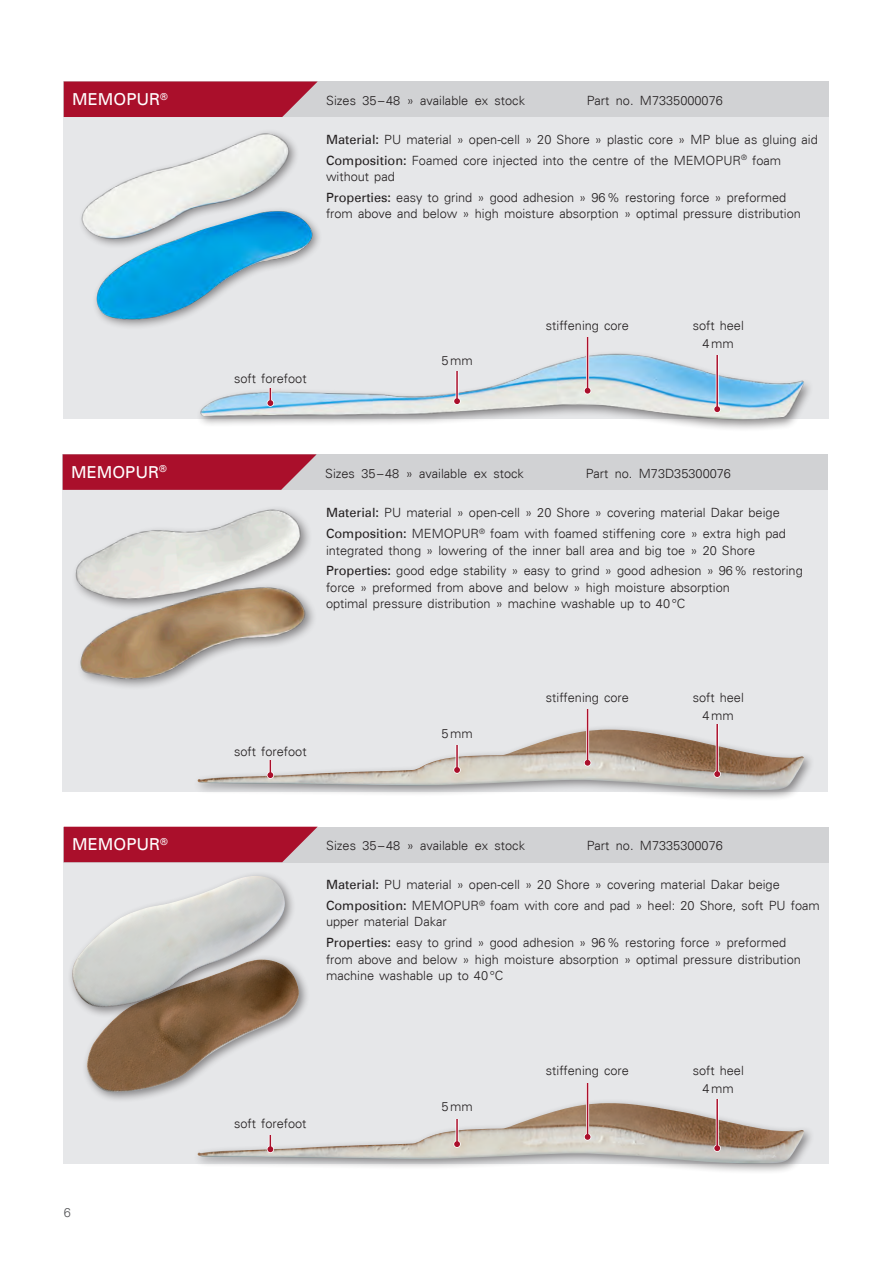
<style>
.page{position:relative;width:893px;height:1263px;background:#fff}
.page>*{position:absolute;margin:0;border:0;box-sizing:border-box;transform-origin:0 0}
.t1{font:16.5px "Univers";color:#fff}
.t2{font:300 12.75px/20.7px "Univers";color:#231f20}
.t3{font:300 12.75px "Univers";color:#57585a}
.s1{font-weight:400}
</style>
<div class="page">
<div style="left:64px;top:862px;width:765px;height:302px;background:#e6e7e9"></div>
<div style="left:193px;top:1098px;width:622px;height:77px;background:#231f20;opacity:.5"></div>
<img style="left:198px;top:1103px;width:606px;height:60px">
<div style="left:63px;top:490px;width:765px;height:301px;background:#e6e7e9"></div>
<div style="left:193px;top:724px;width:622px;height:77px;background:#231f20;opacity:.5"></div>
<img style="left:198px;top:730px;width:606px;height:60px">
<div style="left:64px;top:827px;width:765px;height:35px;background:#d1d2d4"></div>
<div style="left:81px;top:954px;width:229px;height:150px;background:#231f20;opacity:.5"></div>
<img style="left:87px;top:959px;width:212px;height:133px">
<div style="left:67px;top:871px;width:229px;height:148px;background:#231f20;opacity:.5"></div>
<img style="left:72px;top:876px;width:213px;height:131px">
<svg style="left:64px;top:827px;width:254px;height:35px;background:#ac1c36"></svg>
<div style="left:63px;top:454px;width:765px;height:36px;background:#d1d2d4"></div>
<img style="left:62px;top:688px;width:370px;height:73px">
<img style="left:62px;top:383px;width:252px;height:305px">
<div style="left:64px;top:117px;width:765px;height:302px;background:#e6e7e9"></div>
<img style="left:192px;top:353px;width:618px;height:109px">
<div style="left:64px;top:82px;width:765px;height:35px;background:#d1d2d4"></div>
<svg style="left:64px;top:82px;width:253px;height:35px;background:#ac1c36"></svg>
<img style="left:63px;top:265px;width:222px;height:61px">
<img style="left:63px;top:117px;width:256px;height:148px">
<div style="left:267px;top:399px;width:7px;height:8px;border:2px solid #fff;border-radius:50%"></div>
<svg style="left:267px;top:389px;width:6px;height:17px"></svg>
<hr style="left:456px;top:371px;width:3px;height:31px;background:#fff">
<div style="left:453px;top:398px;width:8px;height:7px;border:2px solid #fff;border-radius:50%"></div>
<hr style="left:456px;top:371px;width:2px;height:31px;background:#aa0f2b">
<svg style="left:454px;top:398px;width:6px;height:6px"></svg>
<hr style="left:586px;top:337px;width:3px;height:55px;background:#fff">
<div style="left:584px;top:387px;width:7px;height:7px;border:2px solid #fff;border-radius:50%"></div>
<hr style="left:587px;top:337px;width:1px;height:55px;background:#aa0f2b">
<svg style="left:585px;top:388px;width:5px;height:6px"></svg>
<hr style="left:716px;top:356px;width:3px;height:54px;background:#fff">
<div style="left:714px;top:406px;width:7px;height:7px;border:2px solid #fff;border-radius:50%"></div>
<hr style="left:716px;top:356px;width:2px;height:54px;background:#aa0f2b">
<svg style="left:714px;top:406px;width:6px;height:6px"></svg>
<div style="left:267px;top:771px;width:7px;height:8px;border:2px solid #fff;border-radius:50%"></div>
<svg style="left:267px;top:761px;width:6px;height:17px"></svg>
<hr style="left:456px;top:745px;width:3px;height:26px;background:#fff">
<div style="left:453px;top:766px;width:8px;height:8px;border:2px solid #fff;border-radius:50%"></div>
<hr style="left:456px;top:745px;width:2px;height:26px;background:#aa0f2b">
<svg style="left:454px;top:767px;width:6px;height:6px"></svg>
<hr style="left:586px;top:709px;width:3px;height:55px;background:#fff">
<div style="left:584px;top:759px;width:7px;height:7px;border:2px solid #fff;border-radius:50%"></div>
<hr style="left:587px;top:709px;width:1px;height:55px;background:#aa0f2b">
<svg style="left:585px;top:760px;width:5px;height:6px"></svg>
<hr style="left:716px;top:725px;width:3px;height:50px;background:#fff">
<div style="left:714px;top:770px;width:7px;height:8px;border:2px solid #fff;border-radius:50%"></div>
<hr style="left:716px;top:725px;width:2px;height:50px;background:#aa0f2b">
<svg style="left:714px;top:771px;width:6px;height:6px"></svg>
<div style="left:267px;top:1146px;width:7px;height:7px;border:2px solid #fff;border-radius:50%"></div>
<svg style="left:267px;top:1135px;width:6px;height:17px"></svg>
<hr style="left:456px;top:1120px;width:3px;height:25px;background:#fff">
<div style="left:453px;top:1140px;width:8px;height:8px;border:2px solid #fff;border-radius:50%"></div>
<hr style="left:456px;top:1120px;width:2px;height:25px;background:#aa0f2b">
<svg style="left:454px;top:1141px;width:6px;height:6px"></svg>
<hr style="left:586px;top:1083px;width:3px;height:55px;background:#fff">
<div style="left:584px;top:1133px;width:7px;height:7px;border:2px solid #fff;border-radius:50%"></div>
<hr style="left:587px;top:1083px;width:1px;height:55px;background:#aa0f2b">
<svg style="left:585px;top:1134px;width:5px;height:6px"></svg>
<hr style="left:716px;top:1099px;width:3px;height:50px;background:#fff">
<div style="left:714px;top:1144px;width:7px;height:8px;border:2px solid #fff;border-radius:50%"></div>
<hr style="left:716px;top:1099px;width:2px;height:50px;background:#aa0f2b">
<svg style="left:714px;top:1145px;width:6px;height:6px"></svg>
<p class="t1" style="left:72px;top:89px;width:97px">MEMOPUR<sup>®</sup></p>
<p class="t2" style="left:326px;top:90px;width:200px">Sizes 35–48 » available ex stock</p>
<p class="t2" style="left:587px;top:90px;width:138px">Part no. M7335000076</p>
<p class="t2" style="left:326px;top:129px;width:493px"><span class="s1">Material:</span> PU material » open-cell » 20 Shore » plastic core » MP blue as gluing aid<br><span class="s1">Composition:</span> Foamed core injected into the centre of the MEMOPUR<sup>®</sup> foam</p>
<p class="t2" style="left:326px;top:166px;width:462px">without pad<br><span class="s1">Properties:</span> easy to grind » good adhesion » 96% restoring force » preformed</p>
<p class="t2" style="left:326px;top:203px;width:476px">from above and below » high moisture absorption » optimal pressure distribution</p>
<p class="t2" style="left:234px;top:368px;width:74px">soft forefoot</p>
<p class="t2" style="left:441px;top:350px;width:33px">5mm</p>
<p class="t2" style="left:546px;top:315px;width:85px">stiffening core</p>
<p class="t2" style="left:693px;top:316px;width:53px;line-height:17.7px;text-align:center">soft heel<br>4mm</p>
<p class="t1" style="left:71px;top:461px;width:97px">MEMOPUR<sup>®</sup></p>
<p class="t2" style="left:325px;top:462px;width:200px">Sizes 35–48 » available ex stock</p>
<p class="t2" style="left:586px;top:462px;width:147px">Part no. M73D35300076</p>
<p class="t2" style="left:326px;top:502px;width:462px"><span class="s1">Material:</span> PU material » open-cell » 20 Shore » covering material Dakar beige<br><span class="s1">Composition:</span> MEMOPUR<sup>®</sup> foam with foamed stiffening core » extra high pad</p>
<p class="t2" style="left:326px;top:539px;width:478px">integrated thong » lowering of the inner ball area and big toe » 20 Shore<br><span class="s1">Properties:</span> good edge stability » easy to grind » good adhesion » 96% restoring</p>
<p class="t2" style="left:326px;top:579px;width:405px;line-height:16.5px">force » preformed from above and below » high moisture absorption optimal pressure distribution » machine washable up to 40°C</p>
<p class="t2" style="left:234px;top:740px;width:74px">soft forefoot</p>
<p class="t2" style="left:441px;top:723px;width:33px">5mm</p>
<p class="t2" style="left:546px;top:687px;width:85px">stiffening core</p>
<p class="t2" style="left:693px;top:689px;width:53px;line-height:17.7px;text-align:center">soft heel<br>4mm</p>
<p class="t1" style="left:72px;top:834px;width:97px">MEMOPUR<sup>®</sup></p>
<p class="t2" style="left:326px;top:835px;width:200px">Sizes 35–48 » available ex stock</p>
<p class="t2" style="left:587px;top:835px;width:138px">Part no. M7335300076</p>
<p class="t2" style="left:326px;top:874px;width:495px"><span class="s1">Material:</span> PU material » open-cell » 20 Shore » covering material Dakar beige<br><span class="s1">Composition:</span> MEMOPUR<sup>®</sup> foam with core and pad » heel: 20 Shore, soft PU foam</p>
<p class="t2" style="left:326px;top:911px;width:462px">upper material Dakar<br><span class="s1">Properties:</span> easy to grind » good adhesion » 96% restoring force » preformed</p>
<p class="t2" style="left:326px;top:950px;width:476px;line-height:16.5px">from above and below » high moisture absorption » optimal pressure distribution machine washable up to 40°C</p>
<p class="t3" style="left:64px;top:1205px;width:9px">6</p>
<p class="t2" style="left:234px;top:1113px;width:74px">soft forefoot</p>
<p class="t2" style="left:441px;top:1095px;width:33px">5mm</p>
<p class="t2" style="left:546px;top:1060px;width:85px">stiffening core</p>
<p class="t2" style="left:693px;top:1061px;width:53px;line-height:17.7px;text-align:center">soft heel<br>4mm</p>
</div>
